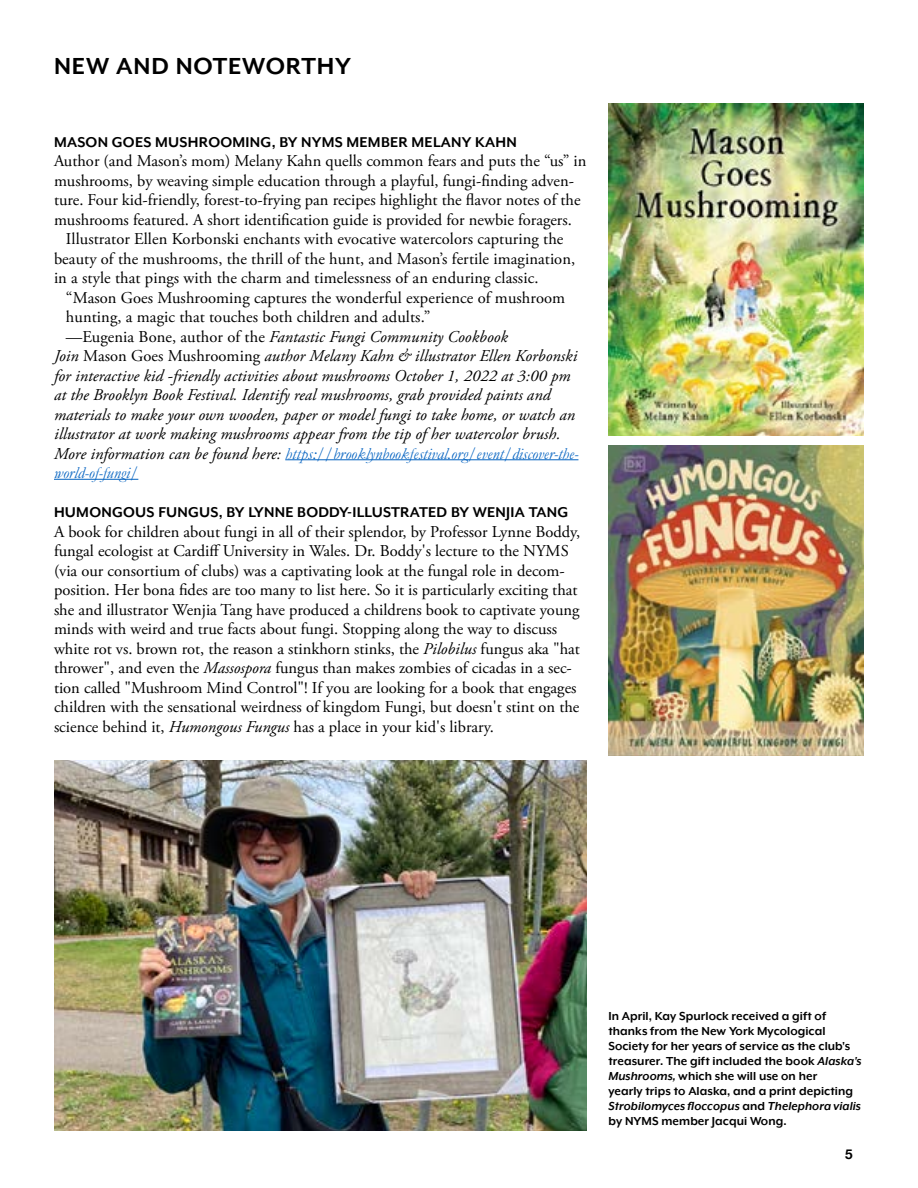
<style>
.page{position:relative;width:918px;height:1188px;background:#fff}
.page>*{position:absolute;margin:0;border:0;box-sizing:border-box;transform-origin:0 0}
.t1{font:700 27px "Mr Eaves XL Mod OT";letter-spacing:.03em;color:#000}
.t2{font:16.5px/19.5px "Adobe Garamond Pro";color:#000}
.t3{font:italic 16.5px "Adobe Garamond Pro";letter-spacing:.005em;color:#000}
.t4{font:italic 16.5px/19.5px "Garamond";letter-spacing:.005em;color:#0563c1}
.t5{font:700 16.5px "Mr Eaves XL Mod OT";letter-spacing:.015em;color:#000}
.t6{font:700 13.5px/15px "Mr Eaves XL Mod OT";letter-spacing:.005em;color:#000}
.t7{font:700 13.5px "Helvetica Neue";color:#000}
.s1{font-style:normal}
.s2{font-family:"Adobe Garamond Pro";color:#000}
.s3{font-style:italic}
</style>
<div class="page">
<img style="left:54px;top:760px;width:533px;height:370px">
<img style="left:608px;top:104px;width:256px;height:331px">
<hr style="left:285px;top:459px;width:293px;height:1px;background:#0563c1">
<hr style="left:54px;top:479px;width:84px;height:1px;background:#0563c1">
<img style="left:608px;top:445px;width:256px;height:311px">
<h1 class="t1" style="left:54px;top:51px;width:298px">NEW AND NOTEWORTHY</h1>
<p class="t5" style="left:54px;top:132px;width:464px">MASON GOES MUSHROOMING, BY NYMS MEMBER MELANY KAHN</p>
<p class="t2" style="left:54px;top:152px;width:534px">Author (and Mason’s mom) Melany Kahn quells common fears and puts the “us” in</p>
<p class="t2" style="left:54px;top:171px;width:522px">mushrooms, by weaving simple education through a playful, fungi-finding adven-</p>
<p class="t2" style="left:54px;top:191px;width:528px">ture. Four kid-friendly, forest-to-frying pan recipes highlight the flavor notes of the</p>
<p class="t2" style="left:54px;top:210px;width:519px">mushrooms featured. A short identification guide is provided for newbie foragers.</p>
<p class="t2" style="left:66px;top:230px;width:499px">Illustrator Ellen Korbonski enchants with evocative watercolors capturing the</p>
<p class="t2" style="left:54px;top:249px;width:523px">beauty of the mushrooms, the thrill of the hunt, and Mason’s fertile imagination,</p>
<p class="t2" style="left:54px;top:269px;width:486px">in a style that pings with the charm and timelessness of an enduring classic.</p>
<p class="t2" style="left:66px;top:288px;width:501px">“Mason Goes Mushrooming captures the wonderful experience of mushroom</p>
<p class="t2" style="left:66px;top:308px;width:366px">hunting, a magic that touches both children and adults.”</p>
<p class="t3" style="left:66px;top:326px;width:443px"><span class="s1">—Eugenia Bone, author of the</span> Fantastic Fungi Community Cookbook</p>
<p class="t3" style="left:54px;top:346px;width:525px">Join <span class="s1">Mason Goes Mushrooming</span> author Melany Kahn &amp; illustrator Ellen Korbonski</p>
<p class="t3" style="left:54px;top:365px;width:518px">for interactive kid -friendly activities about mushrooms October 1, 2022 at 3:00 pm</p>
<p class="t3" style="left:54px;top:385px;width:498px">at the Brooklyn Book Festival. Identify real mushrooms, grab provided paints and</p>
<p class="t3" style="left:54px;top:404px;width:523px">materials to make your own wooden, paper or model fungi to take home, or watch an</p>
<p class="t3" style="left:54px;top:424px;width:508px">illustrator at work making mushrooms appear from the tip of her watercolor brush.</p>
<p class="t4" style="left:54px;top:443px;width:526px"><span class="s2">More information can be found here:</span> https://brooklynbookfestival.org/event/discover-the&shy;world-of-fungi/</p>
<p class="t5" style="left:54px;top:503px;width:516px">HUMONGOUS FUNGUS, BY LYNNE BODDY-ILLUSTRATED BY WENJIA TANG</p>
<p class="t2" style="left:54px;top:522px;width:528px">A book for children about fungi in all of their splendor, by Professor Lynne Boddy, fungal ecologist at Cardiff University in Wales. Dr. Boddy's lecture to the NYMS (via our consortium of clubs) was a captivating look at the fungal role in decom&shy;position. Her bona fides are too many to list here. So it is particularly exciting that she and illustrator Wenjia Tang have produced a childrens book to captivate young minds with weird and true facts about fungi. Stopping along the way to discuss white rot vs. brown rot, the reason a stinkhorn stinks, the <span class="s3">Pilobilus</span> fungus aka "hat thrower", and even the <span class="s3">Massospora</span> fungus than makes zombies of cicadas in a sec&shy;tion called "Mushroom Mind Control"! If you are looking for a book that engages children with the sensational weirdness of kingdom Fungi, but doesn't stint on the science behind it, <span class="s3">Humongous Fungus</span> has a place in your kid's library.</p>
<p class="t6" style="left:608px;top:1008px;width:255px">In April, Kay Spurlock received a gift of thanks from the New York Mycological Society for her years of service as the club's treasurer. The gift included the book <span class="s3">Alaska's Mushrooms,</span> which she will use on her<br>yearly trips to Alaska, and a print depicting <span class="s3">Strobilomyces floccopus</span> and <span class="s3">Thelephora vialis </span>by NYMS member Jacqui Wong.</p>
<p class="t7" style="left:845px;top:1144px;width:9px">5</p>
</div>
